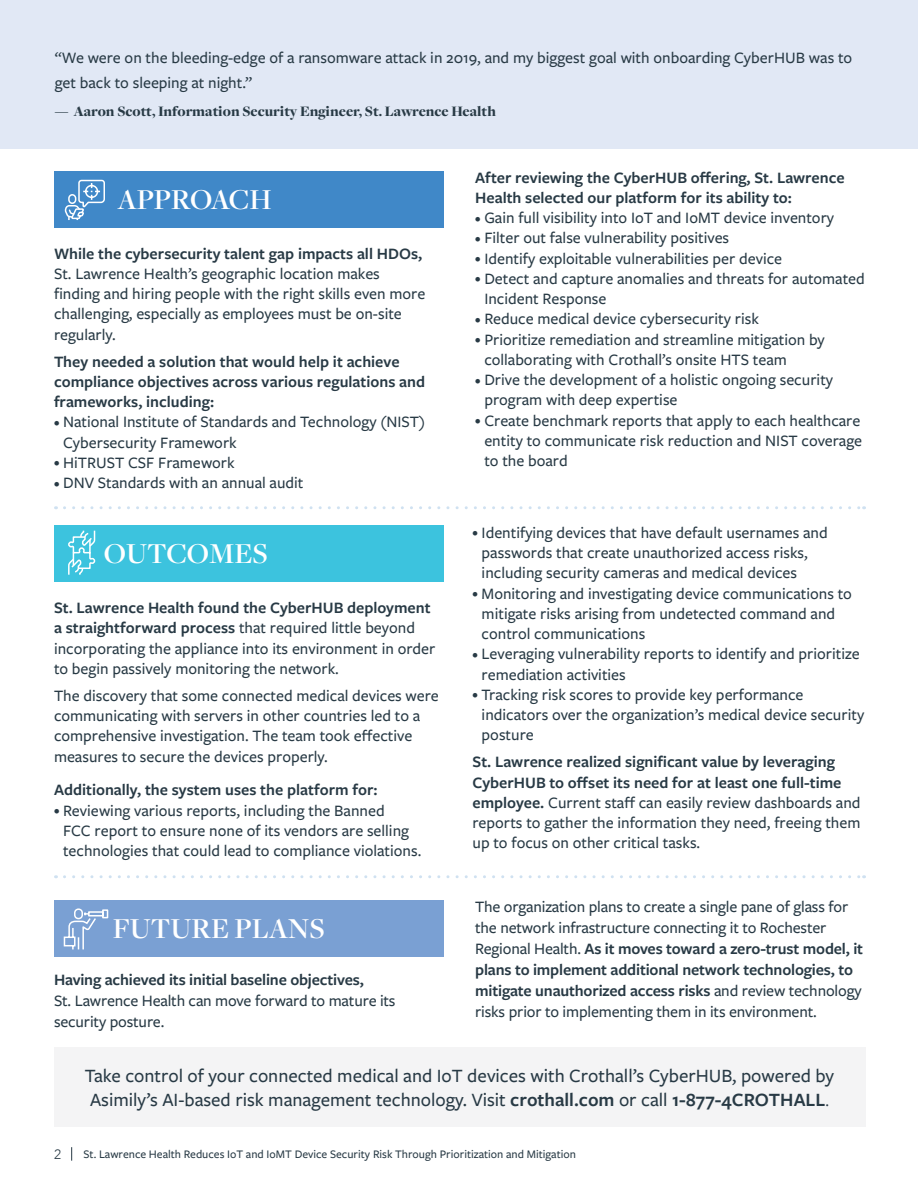
<style>
.page{position:relative;width:918px;height:1188px;background:#fff}
.page>*{position:absolute;margin:0;border:0;box-sizing:border-box;transform-origin:0 0}
.Heading{font:600 30px "Freight Disp Pro";color:#fff}
.Body{font:500 19.5px/24px "Freight Sans Pro";color:#283a45}
.Body-2{font:500 16.5px/20.2px "Freight Sans Pro";color:#283a45}
.Body-3{font:600 16.5px/20.2px "Freight Sans Pro";color:#283a45}
.Body-4{font:900 15px "Freight Disp Pro";color:#283a45}
.t1{font:300 13.5px "Avenir";color:#283a45}
.t2{font:500 12px "Freight Sans Pro";color:#283a45}
.s1{font-weight:600}
.s2{font-size:12px}
.s3{font-weight:400}
</style>
<div class="page">
<div style="left:54px;top:1047px;width:811px;height:80px;background:#f4f4f5"></div>
<div style="left:0;top:0;width:918px;height:148px;background:#e1e8f5"></div>
<div style="left:54px;top:171px;width:390px;height:56px;background:#4088c8"></div>
<div style="left:54px;top:900px;width:390px;height:56px;background:#7aa0d3"></div>
<div style="left:54px;top:525px;width:390px;height:57px;background:#3cc3de"></div>
<svg style="left:71px;top:1147px;width:1px;height:14px"></svg>
<svg style="left:64px;top:506px;width:801px;height:3px"></svg>
<svg style="left:64px;top:875px;width:801px;height:3px"></svg>
<svg style="left:64px;top:179px;width:41px;height:41px"></svg>
<svg style="left:68px;top:530px;width:28px;height:45px"></svg>
<svg style="left:63px;top:908px;width:46px;height:42px"></svg>
<p class="Body-2" style="left:55px;top:44px;width:799px;line-height:25.5px">“We were on the bleeding-edge of a ransomware attack in 2019, and my biggest goal with onboarding CyberHUB was to get back to sleeping at night.”</p>
<p class="Body-4" style="left:55px;top:101px;width:443px">— Aaron Scott, Information Security Engineer, St. Lawrence Health</p>
<p class="Heading" style="left:118px;top:179px;width:156px">APPROACH</p>
<p class="Body-2" style="left:54px;top:243px;width:373px"><span class="s1">While the cybersecurity talent gap impacts all HDOs, </span>St. Lawrence Health’s geographic location makes finding and hiring people with the right skills even more challenging, especially as employees must be on-site regularly.</p>
<p class="Body-3" style="left:54px;top:351px;width:373px">They needed a solution that would help it achieve compliance objectives across various regulations and frameworks, including:</p>
<p class="Body-2" style="left:63px;top:411px;width:364px;text-indent:-9px"><span class="s2">•</span> National Institute of Standards and Technology (NIST)<br>Cybersecurity Framework</p>
<p class="Body-2" style="left:54px;top:452px;width:182px"><span class="s2">•</span> HiTRUST CSF Framework</p>
<p class="Body-2" style="left:54px;top:472px;width:251px"><span class="s2">•</span> DNV Standards with an annual audit</p>
<p class="Heading" style="left:104px;top:534px;width:166px">OUTCOMES</p>
<p class="Body-2" style="left:54px;top:597px;width:383px"><span class="s1">St. Lawrence Health found the CyberHUB deployment a straightforward process</span> that required little beyond incorporating the appliance into its environment in order to begin passively monitoring the network.</p>
<p class="Body-2" style="left:54px;top:685px;width:386px">The discovery that some connected medical devices were communicating with servers in other countries led to a comprehensive investigation. The team took effective measures to secure the devices properly.</p>
<p class="Body-3" style="left:54px;top:779px;width:325px">Additionally, the system uses the platform for:</p>
<p class="Body-2" style="left:63px;top:799px;width:360px;text-indent:-9px"><span class="s2">•</span> Reviewing various reports, including the Banned<br>FCC report to ensure none of its vendors are selling technologies that could lead to compliance violations.</p>
<p class="Heading" style="left:113px;top:909px;width:214px">FUTURE PLANS</p>
<p class="Body-2" style="left:54px;top:969px;width:343px;line-height:21px"><span class="s1">Having achieved its initial baseline objectives,<br></span>St. Lawrence Health can move forward to mature its security posture.</p>
<p class="Body-3" style="left:475px;top:166px;width:371px">After reviewing the CyberHUB offering, St. Lawrence<br>Health selected our platform for its ability to:</p>
<p class="Body-2" style="left:475px;top:207px;width:361px"><span class="s2">•</span> Gain full visibility into IoT and IoMT device inventory</p>
<p class="Body-2" style="left:475px;top:227px;width:256px"><span class="s2">•</span> Filter out false vulnerability positives</p>
<p class="Body-2" style="left:475px;top:247px;width:308px"><span class="s2">•</span> Identify exploitable vulnerabilities per device</p>
<p class="Body-2" style="left:484px;top:268px;width:382px;text-indent:-9px"><span class="s2">•</span> Detect and capture anomalies and threats for automated<br>Incident Response</p>
<p class="Body-2" style="left:475px;top:308px;width:285px"><span class="s2">•</span> Reduce medical device cybersecurity risk</p>
<p class="Body-2" style="left:484px;top:328px;width:342px;text-indent:-9px"><span class="s2">•</span> Prioritize remediation and streamline mitigation by collaborating with Crothall’s onsite HTS team</p>
<p class="Body-2" style="left:484px;top:369px;width:350px;text-indent:-9px"><span class="s2">•</span> Drive the development of a holistic ongoing security program with deep expertise</p>
<p class="Body-2" style="left:484px;top:409px;width:379px;text-align:justify;text-indent:-9px"><span class="s2">•</span> Create benchmark reports that apply to each healthcare entity to communicate risk reduction and NIST coverage to the board</p>
<p class="Body-2" style="left:482px;top:522px;width:348px;text-indent:-9px"><span class="s2">•</span> Identifying devices that have default usernames and passwords that create unauthorized access risks, including security cameras and medical devices</p>
<p class="Body-2" style="left:482px;top:582px;width:372px;text-indent:-9px"><span class="s2">•</span> Monitoring and investigating device communications to mitigate risks arising from undetected command and control communications</p>
<p class="Body-2" style="left:482px;top:643px;width:380px;text-indent:-9px"><span class="s2">•</span> Leveraging vulnerability reports to identify and prioritize remediation activities</p>
<p class="Body-2" style="left:482px;top:684px;width:384px;text-indent:-9px"><span class="s2">•</span> Tracking risk scores to provide key performance indicators over the organization’s medical device security posture</p>
<p class="Body-2" style="left:472px;top:751px;width:390px"><span class="s1">St. Lawrence realized significant value by leveraging CyberHUB to offset its need for at least one full-time employee.</span> Current staff can easily review dashboards and reports to gather the information they need, freeing them up to focus on other critical tasks.</p>
<p class="Body-2" style="left:475px;top:895px;width:389px;line-height:21px">The organization plans to create a single pane of glass for the network infrastructure connecting it to Rochester Regional Health. <span class="s1">As it moves toward a zero-trust model, it plans to implement additional network technologies, to mitigate unauthorized access risks</span> and review technology risks prior to implementing them in its environment.</p>
<p class="Body" style="left:85px;top:1063px;width:751px">Take control of your connected medical and IoT devices with Crothall’s CyberHUB, powered by<br>Asimily’s AI-based risk management technology. Visit <span class="s1">crothall.com</span> or call <span class="s1">1-877-4CROTHALL</span><span class="s3">.</span></p>
<p class="t1" style="left:54px;top:1146px;width:9px">2</p>
<p class="t2" style="left:83px;top:1146px;width:494px">St. Lawrence Health Reduces IoT and IoMT Device Security Risk Through Prioritization and Mitigation</p>
</div>
